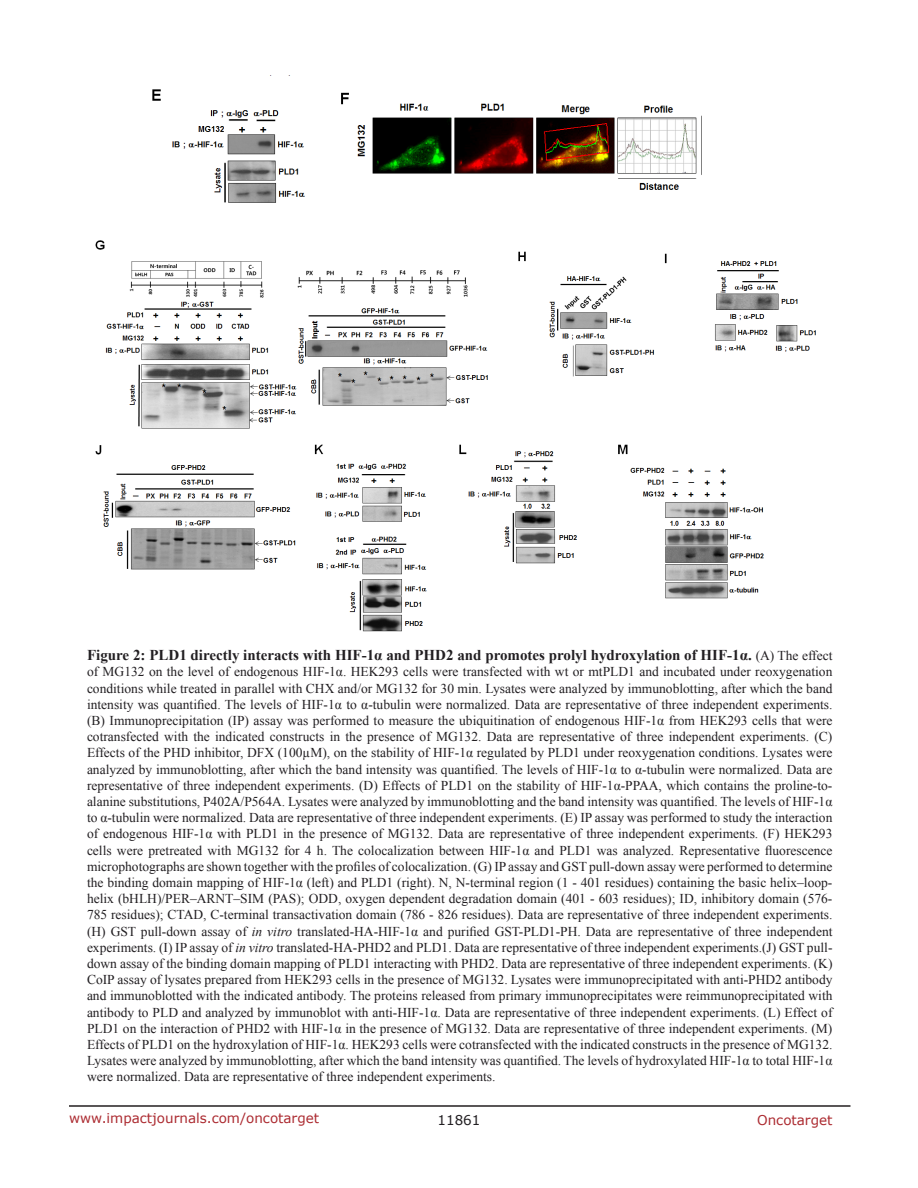
<style>
.page{position:relative;width:918px;height:1188px;background:#fff}
.page>*{position:absolute;margin:0;border:0;box-sizing:border-box;transform-origin:0 0}
.FigureText{font:700 15px "Times New Roman";color:#221f22}
.FigureText-2{font:13.5px/16.2px "Times New Roman";color:#221f22;text-align:justify}
.t1{font:13.5px "Verdana";color:#ac2b31}
.t2{font:13.5px "Verdana";color:#221f22}
.s1{font-weight:400;font-size:13.5px}
.s2{font-style:italic}
</style>
<div class="page">
<hr style="left:69px;top:1105px;width:781px;height:2px;background:#231f20">
<img style="left:95px;top:240px;width:721px;height:392px">
<img style="left:152px;top:89px;width:550px;height:114px">
<p class="FigureText" style="left:87px;top:645px;width:747px">Figure 2: PLD1 directly interacts with HIF-1α and PHD2 and promotes prolyl hydroxylation of HIF-1α. <span class="s1">(A) The effect</span></p>
<p class="FigureText-2" style="left:87px;top:664px;width:747px">of MG132 on the level of endogenous HIF-1α. HEK293 cells were transfected with wt or mtPLD1 and incubated under reoxygenation conditions while treated in parallel with CHX and/or MG132 for 30 min. Lysates were analyzed by immunoblotting, after which the band intensity was quantified. The levels of HIF-1α to α-tubulin were normalized. Data are representative of three independent experiments. (B) Immunoprecipitation (IP) assay was performed to measure the ubiquitination of endogenous HIF-1α from HEK293 cells that were cotransfected with the indicated constructs in the presence of MG132. Data are representative of three independent experiments. (C)<br>Effects of the PHD inhibitor, DFX (100µM), on the stability of HIF-1α regulated by PLD1 under reoxygenation conditions. Lysates were analyzed by immunoblotting, after which the band intensity was quantified. The levels of HIF-1α to α-tubulin were normalized. Data are representative of three independent experiments. (D) Effects of PLD1 on the stability of HIF-1α-PPAA, which contains the proline-to&shy;alanine substitutions, P402A/P564A. Lysates were analyzed by immunoblotting and the band intensity was quantified. The levels of HIF-1α to α-tubulin were normalized. Data are representative of three independent experiments. (E) IP assay was performed to study the interaction of endogenous HIF-1α with PLD1 in the presence of MG132. Data are representative of three independent experiments. (F) HEK293 cells were pretreated with MG132 for 4 h. The colocalization between HIF-1α and PLD1 was analyzed. Representative fluorescence microphotographs are shown together with the profiles of colocalization. (G) IP assay and GST pull-down assay were performed to determine the binding domain mapping of HIF-1α (left) and PLD1 (right). N, N-terminal region (1 - 401 residues) containing the basic helix–loop&shy;helix (bHLH)/PER–ARNT–SIM (PAS); ODD, oxygen dependent degradation domain (401 - 603 residues); ID, inhibitory domain (576- 785 residues); CTAD, C-terminal transactivation domain (786 - 826 residues). Data are representative of three independent experiments. (H) GST pull-down assay of <span class="s2">in vitro</span> translated-HA-HIF-1α and purified GST-PLD1-PH. Data are representative of three independent experiments. (I) IP assay of <span class="s2">in vitro</span> translated-HA-PHD2 and PLD1. Data are representative of three independent experiments.(J) GST pull&shy;down assay of the binding domain mapping of PLD1 interacting with PHD2. Data are representative of three independent experiments. (K)<br>CoIP assay of lysates prepared from HEK293 cells in the presence of MG132. Lysates were immunoprecipitated with anti-PHD2 antibody and immunoblotted with the indicated antibody. The proteins released from primary immunoprecipitates were reimmunoprecipitated with antibody to PLD and analyzed by immunoblot with anti-HIF-1α. Data are representative of three independent experiments. (L) Effect of PLD1 on the interaction of PHD2 with HIF-1α in the presence of MG132. Data are representative of three independent experiments. (M)<br>Effects of PLD1 on the hydroxylation of HIF-1α. HEK293 cells were cotransfected with the indicated constructs in the presence of MG132.<br>Lysates were analyzed by immunoblotting, after which the band intensity was quantified. The levels of hydroxylated HIF-1α to total HIF-1α were normalized. Data are representative of three independent experiments.</p>
<p class="t1" style="left:69px;top:1109px;width:252px">www.impactjournals.com/oncotarget</p>
<p class="t2" style="left:438px;top:1111px;width:44px">11861</p>
<p class="t1" style="left:757px;top:1111px;width:77px">Oncotarget</p>
</div>
